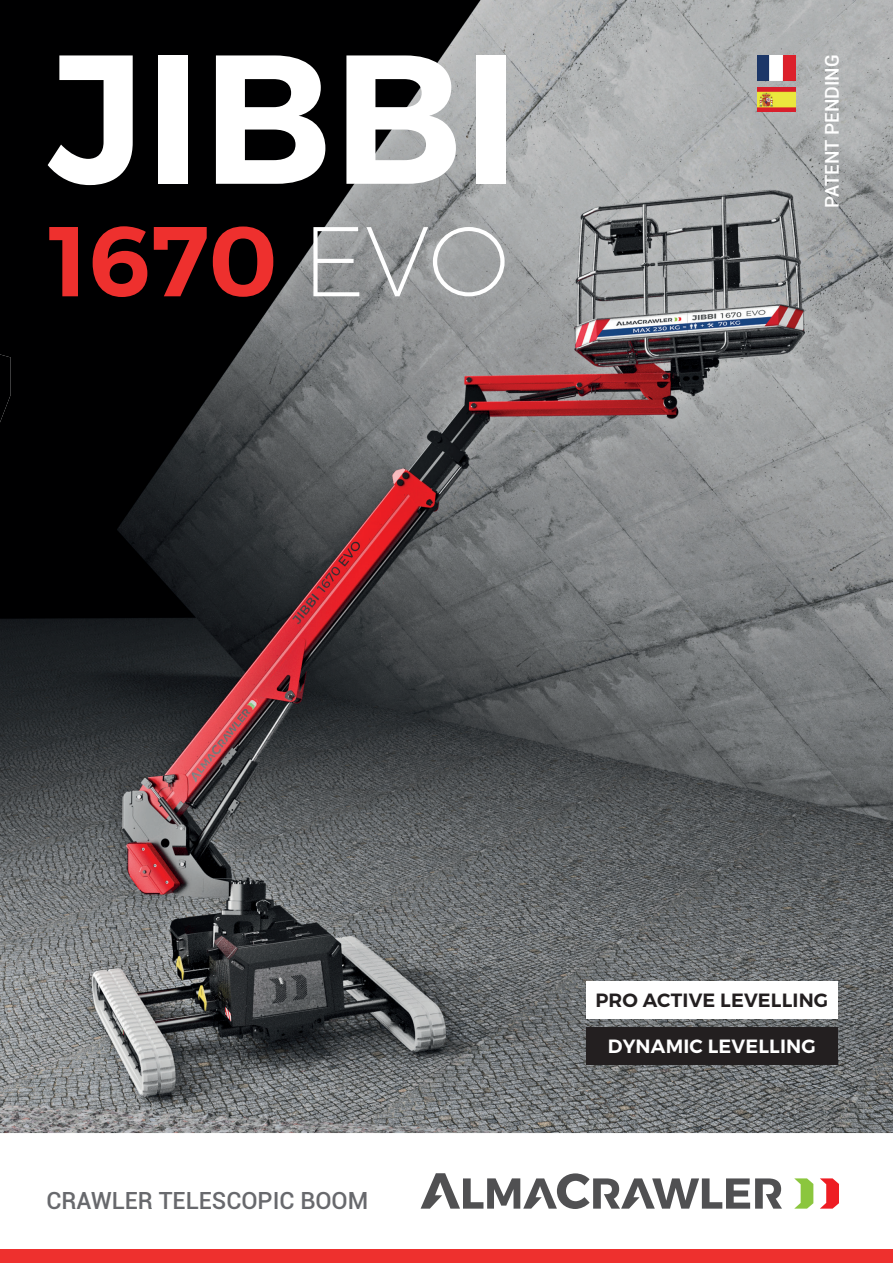
<style>
.page{position:relative;width:893px;height:1263px;background:#fff}
.page>*{position:absolute;margin:0;border:0;box-sizing:border-box;transform-origin:0 0}
.t1{font:600 183.3px "Montserrat";color:#fff}
.t2{font:600 99px "Montserrat";color:#ee302e}
.t3{font:500 23.7px "Roboto";color:#68696d}
.t4{font:600 19.2px "Montserrat";letter-spacing:.01em;color:#231f20}
.t5{font:600 19.2px "Montserrat";letter-spacing:.01em;color:#fff}
.t6{font:500 19.05px "Roboto";color:#fff}
.s1{font-weight:200;color:#fff}
</style>
<div class="page">
<img style="left:0;top:0;width:893px;height:1133px">
<img style="left:0;top:354px;width:11px;height:68px">
<div style="left:586px;top:982px;width:251px;height:37px;background:#fff"></div>
<div style="left:586px;top:1027px;width:251px;height:38px;background:#231f20"></div>
<div style="left:0;top:1249px;width:893px;height:14px;background:#ee302e"></div>
<svg style="left:820px;top:1178px;width:19px;height:30px"></svg>
<svg style="left:794px;top:1178px;width:19px;height:30px"></svg>
<svg style="left:421px;top:1173px;width:361px;height:36px"></svg>
<img style="left:757px;top:87px;width:38px;height:25px">
<img style="left:757px;top:56px;width:38px;height:24px">
<h1 class="t1" style="left:48px;top:5px;width:473px">JIBBI</h1>
<h2 class="t2" style="left:48px;top:200px;width:462px">1670 <span class="s1">EVO</span></h2>
<p class="t6" style="left:819px;top:208px;width:155px;rotate:-90deg">PATENT PENDING</p>
<p class="t3" style="left:46px;top:1184px;width:323px">CRAWLER TELESCOPIC BOOM</p>
<p class="t4" style="left:595px;top:989px;width:234px">PRO ACTIVE LEVELLING</p>
<p class="t5" style="left:608px;top:1034px;width:210px">DYNAMIC LEVELLING</p>
</div>
